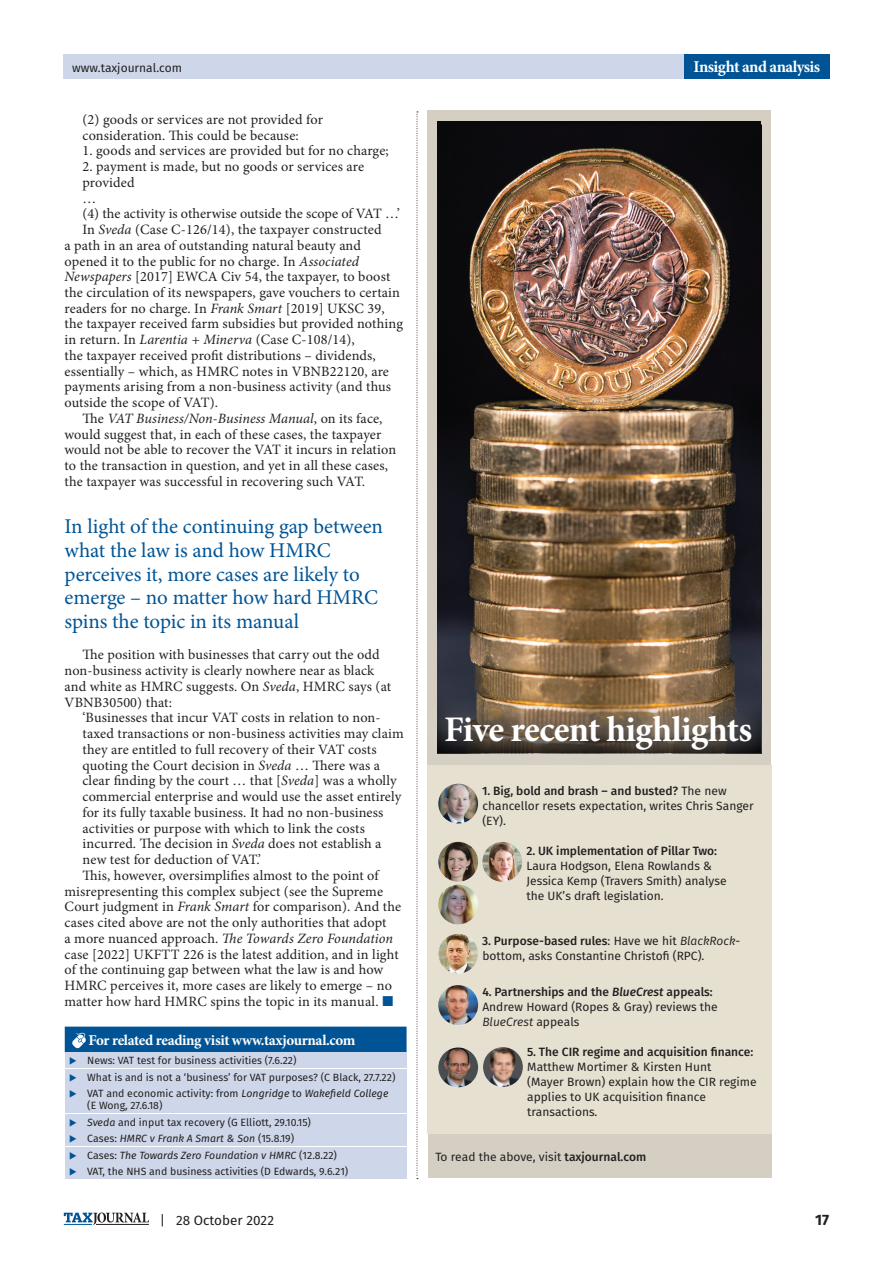
<style>
.page{position:relative;width:893px;height:1263px;background:#fff}
.page>*{position:absolute;margin:0;border:0;box-sizing:border-box;transform-origin:0 0}
.t1{font:700 36px "Minion Pro";letter-spacing:-.02em;color:#fff}
.t2{font:21px/23.7px "Minion Pro";letter-spacing:-.005em;color:#005495}
.t3{font:700 16.5px "Minion Pro";letter-spacing:-.035em;color:#fff}
.t4{font:700 15px "Minion Pro";letter-spacing:-.025em;color:#fff}
.t5{font:700 15px "Fira Sans";color:#231f20}
.t6{font:14.25px/15.8px "Minion Pro";letter-spacing:.01em;color:#231f20}
.t7{font:italic 14.25px "Minion Pro";color:#231f20}
.t8{font:13.5px "Fira Sans";color:#231f20}
.t9{font:12px/15px "Fira Sans";color:#231f20}
.t10{font:500 12px "Fira Sans";color:#231f20}
.t11{font:10.5px/16.5px "Fira Sans";color:#231f20}
.s1{font-style:italic}
.s2{font-style:normal}
.s3{color:#005495}
.s4{font-weight:500}
.s5{font-weight:500;font-style:italic}
</style>
<div class="page">
<svg style="left:417px;top:112px;width:1px;height:1067px"></svg>
<svg style="left:427px;top:111px;width:344px;height:726px;fill:#d5cfc3"></svg>
<img style="left:437px;top:125px;width:324px;height:564px">
<div style="left:428px;top:765px;width:344px;height:369px;background:#e6e0d1"></div>
<img style="left:438px;top:784px;width:40px;height:39px;border-radius:20px">
<img style="left:438px;top:842px;width:40px;height:40px;border-radius:20px">
<img style="left:482px;top:842px;width:40px;height:40px;border-radius:20px">
<img style="left:438px;top:884px;width:40px;height:40px;border-radius:20px">
<img style="left:438px;top:934px;width:40px;height:39px;border-radius:20px">
<img style="left:438px;top:985px;width:40px;height:40px;border-radius:20px">
<img style="left:438px;top:1047px;width:40px;height:40px;border-radius:20px">
<div style="left:428px;top:1134px;width:344px;height:43px;background:#d5cfc3"></div>
<img style="left:483px;top:1047px;width:40px;height:40px">
<div style="left:420px;top:689px;width:358px;height:87px;background:#fff;opacity:.75"></div>
<div style="left:65px;top:1026px;width:342px;height:26px;background:#005495"></div>
<div style="left:65px;top:1053px;width:342px;height:15px;background:#ced7e9"></div>
<div style="left:65px;top:1069px;width:342px;height:15px;background:#ced7e9"></div>
<div style="left:65px;top:1086px;width:342px;height:27px;background:#ced7e9"></div>
<div style="left:65px;top:1114px;width:342px;height:15px;background:#ced7e9"></div>
<div style="left:65px;top:1131px;width:342px;height:15px;background:#ced7e9"></div>
<div style="left:65px;top:1147px;width:342px;height:15px;background:#ced7e9"></div>
<div style="left:65px;top:1164px;width:342px;height:15px;background:#ced7e9"></div>
<svg style="left:72px;top:1032px;width:14px;height:16px"></svg>
<svg style="left:64px;top:1212px;width:85px;height:13px"></svg>
<hr style="left:96px;top:1224px;width:53px;height:1px;background:#231f20">
<div style="left:64px;top:54px;width:765px;height:24px;background:#ced7e9"></div>
<div style="left:684px;top:54px;width:145px;height:24px;background:#005495"></div>
<p class="t9" style="left:72px;top:60px;width:111px">www.taxjournal.com</p>
<p class="t3" style="left:694px;top:55px;width:128px">Insight and analysis</p>
<p class="t6" style="left:83px;top:111px;width:242px">(2) goods or services are not provided for consideration. This could be because:</p>
<p class="t6" style="left:83px;top:143px;width:308px">1. goods and services are provided but for no charge;</p>
<p class="t6" style="left:83px;top:159px;width:283px">2. payment is made, but no goods or services are</p>
<p class="t6" style="left:83px;top:174px;width:54px">provided</p>
<p class="t6" style="left:83px;top:190px;width:15px">…</p>
<p class="t6" style="left:83px;top:206px;width:319px">(4) the activity is otherwise outside the scope of VAT …’</p>
<p class="t6" style="left:83px;top:222px;width:301px">In <span class="s1">Sveda</span> (Case C-126/14), the taxpayer constructed</p>
<p class="t6" style="left:65px;top:237px;width:298px">a path in an area of outstanding natural beauty and</p>
<p class="t6" style="left:65px;top:253px;width:296px">opened it to the public for no charge. In <span class="s1">Associated</span></p>
<p class="t6" style="left:65px;top:269px;width:327px"><span class="s1">Newspapers</span> [2017] EWCA Civ 54, the taxpayer, to boost</p>
<p class="t6" style="left:65px;top:285px;width:337px">the circulation of its newspapers, gave vouchers to certain</p>
<p class="t6" style="left:65px;top:300px;width:322px">readers for no charge. In <span class="s1">Frank Smart</span> [2019] UKSC 39,</p>
<p class="t6" style="left:65px;top:316px;width:340px">the taxpayer received farm subsidies but provided nothing</p>
<p class="t6" style="left:65px;top:332px;width:292px">in return. In <span class="s1">Larentia + Minerva</span> (Case C-108/14),</p>
<p class="t6" style="left:65px;top:348px;width:313px">the taxpayer received profit distributions – dividends,</p>
<p class="t6" style="left:65px;top:363px;width:326px">essentially – which, as HMRC notes in VBNB22120, are</p>
<p class="t6" style="left:65px;top:379px;width:328px">payments arising from a non-business activity (and thus</p>
<p class="t6" style="left:65px;top:395px;width:155px">outside the scope of VAT).</p>
<p class="t7" style="left:83px;top:409px;width:302px"><span class="s2">The</span> VAT Business/Non-Business Manual<span class="s2">, on its face,</span></p>
<p class="t6" style="left:65px;top:426px;width:318px">would suggest that, in each of these cases, the taxpayer</p>
<p class="t6" style="left:65px;top:442px;width:333px">would not be able to recover the VAT it incurs in relation</p>
<p class="t6" style="left:65px;top:458px;width:325px">to the transaction in question, and yet in all these cases,</p>
<p class="t6" style="left:65px;top:474px;width:302px">the taxpayer was successful in recovering such VAT.</p>
<h2 class="t2" style="left:65px;top:515px;width:320px">In light of the continuing gap between what the law is and how HMRC perceives it, more cases are likely to emerge – no matter how hard HMRC spins the topic in its manual</h2>
<p class="t6" style="left:65px;top:647px;width:328px;text-indent:18px">The position with businesses that carry out the odd non-business activity is clearly nowhere near as black and white as HMRC suggests. On <span class="s1">Sveda</span>, HMRC says (at VBNB30500) that:</p>
<p class="t6" style="left:83px;top:710px;width:300px">‘Businesses that incur VAT costs in relation to non-</p>
<p class="t6" style="left:83px;top:726px;width:323px">taxed transactions or non-business activities may claim</p>
<p class="t6" style="left:83px;top:741px;width:296px">they are entitled to full recovery of their VAT costs</p>
<p class="t6" style="left:83px;top:757px;width:299px">quoting the Court decision in <span class="s1">Sveda</span> … There was a</p>
<p class="t6" style="left:83px;top:773px;width:316px">clear finding by the court … that [<span class="s1">Sveda</span>] was a wholly</p>
<p class="t6" style="left:83px;top:789px;width:320px">commercial enterprise and would use the asset entirely</p>
<p class="t6" style="left:83px;top:804px;width:302px">for its fully taxable business. It had no non-business</p>
<p class="t6" style="left:83px;top:820px;width:284px">activities or purpose with which to link the costs</p>
<p class="t6" style="left:83px;top:836px;width:300px">incurred. The decision in <span class="s1">Sveda</span> does not establish a</p>
<p class="t6" style="left:83px;top:852px;width:180px">new test for deduction of VAT.’</p>
<p class="t6" style="left:83px;top:867px;width:298px">This, however, oversimplifies almost to the point of</p>
<p class="t6" style="left:65px;top:883px;width:320px">misrepresenting this complex subject (see the Supreme</p>
<p class="t6" style="left:65px;top:899px;width:338px">Court judgment in <span class="s1">Frank Smart</span> for comparison). And the</p>
<p class="t6" style="left:65px;top:915px;width:324px">cases cited above are not the only authorities that adopt</p>
<p class="t7" style="left:65px;top:928px;width:330px"><span class="s2">a more nuanced approach.</span> The Towards Zero Foundation</p>
<p class="t6" style="left:65px;top:946px;width:336px">case [2022] UKFTT 226 is the latest addition, and in light</p>
<p class="t6" style="left:65px;top:962px;width:320px">of the continuing gap between what the law is and how</p>
<p class="t6" style="left:65px;top:978px;width:329px">HMRC perceives it, more cases are likely to emerge – no</p>
<p class="t6" style="left:65px;top:993px;width:330px">matter how hard HMRC spins the topic in its manual. <span class="s3">■</span></p>
<h1 class="t1" style="left:444px;top:704px;width:310px">Five recent highlights</h1>
<p class="t9" style="left:482px;top:783px;width:273px"><span class="s4">1. Big, bold and brash – and busted?</span> The new chancellor resets expectation, writes Chris Sanger (EY).</p>
<p class="t10" style="left:526px;top:841px;width:192px">2. UK implementation of Pillar Two:</p>
<p class="t9" style="left:526px;top:858px;width:202px">Laura Hodgson, Elena Rowlands &amp;<br>Jessica Kemp (Travers Smith) analyse the UK’s draft legislation.</p>
<p class="t9" style="left:482px;top:933px;width:260px"><span class="s4">3. Purpose-based rules</span>: Have we hit <span class="s1">BlackRock&shy;</span>bottom, asks Constantine Christofi (RPC).</p>
<p class="t9" style="left:482px;top:984px;width:237px"><span class="s4">4. Partnerships and the</span> <span class="s5">BlueCrest</span> <span class="s4">appeals:<br></span>Andrew Howard (Ropes &amp; Gray) reviews the<br><span class="s1">BlueCrest</span> appeals</p>
<p class="t10" style="left:527px;top:1042px;width:228px">5. The CIR regime and acquisition finance:</p>
<p class="t9" style="left:527px;top:1059px;width:231px">Matthew Mortimer &amp; Kirsten Hunt<br>(Mayer Brown) explain how the CIR regime applies to UK acquisition finance transactions.</p>
<p class="t9" style="left:435px;top:1149px;width:212px">To read the above, visit <span class="s4">taxjournal.com</span></p>
<p class="t4" style="left:88px;top:1029px;width:269px">For related reading visit www.taxjournal.com</p>
<p class="t11" style="left:87px;top:1052px;width:310px">News: VAT test for business activities (7.6.22)<br>What is and is not a ‘business’ for VAT purposes? (C Black, 27.7.22)<br>VAT and economic activity: from <span class="s1">Longridge</span> to <span class="s1">Wakefield College</span></p>
<p class="t11" style="left:87px;top:1097px;width:263px">(E Wong, 27.6.18)<br><span class="s1">Sveda</span> and input tax recovery (G Elliott, 29.10.15)<br>Cases: <span class="s1">HMRC v Frank A Smart &amp; Son</span> (15.8.19)<br>Cases: <span class="s1">The Towards Zero Foundation v HMRC</span> (12.8.22)<br>VAT, the NHS and business activities (D Edwards, 9.6.21)</p>
<p class="t8" style="left:160px;top:1210px;width:116px">| 28 October 2022</p>
<p class="t5" style="left:815px;top:1207px;width:15px">17</p>
</div>
